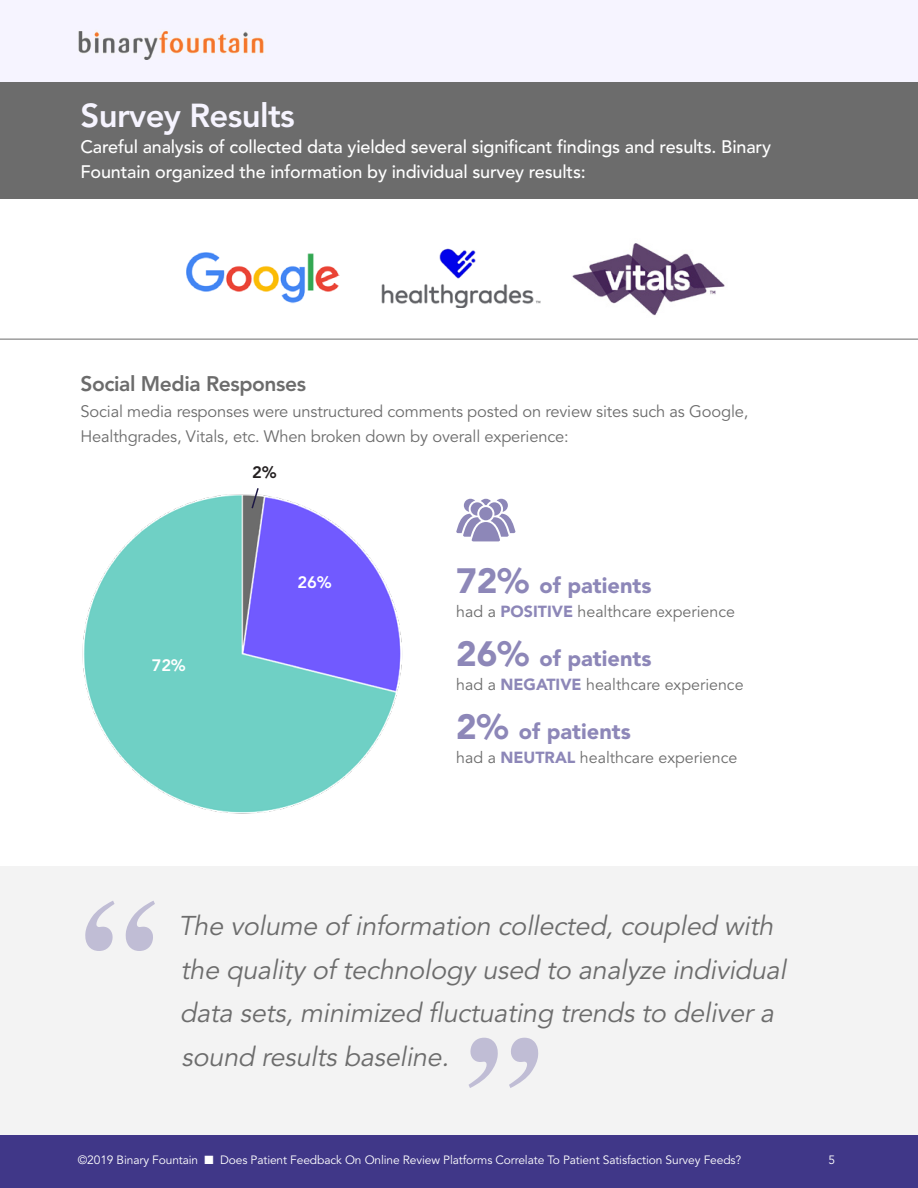
<style>
.page{position:relative;width:918px;height:1188px;background:#fff}
.page>*{position:absolute;margin:0;border:0;box-sizing:border-box;transform-origin:0 0}
.t1{font:700 150px "Times";color:#8d87b8}
.subhead_1_org{font:800 33px "Avenir";letter-spacing:-.02em;color:#f6f4ff}
.t2{font:italic 27px/43.5px "Avenir";color:#6c6c6c}
.bullets_1{font:900 21.9px "Avenir";color:#8d87b8}
.subhead_2_gray{font:800 21px "Avenir";letter-spacing:-.02em;color:#6c6c6c}
.t3{font:500 18px/25.5px "Avenir";letter-spacing:-.01em;color:#fff}
.t4{font:16.5px/25.5px "Avenir";letter-spacing:-.01em;color:#6c6c6c}
.t5{font:800 16.5px "Avenir";color:#fff}
.t6{font:800 16.5px "Avenir";color:#231f20}
.bullets_1-2{font:16.05px "Avenir";color:#6c6c6c}
.t7{font:12px "Avenir";letter-spacing:-.01em;color:#fff}
.s1{font-size:34.95px}
.s2{font-weight:900;color:#8d87b8}
</style>
<div class="page">
<div style="left:0;top:82px;width:918px;height:117px;background:#6c6c6c"></div>
<div style="left:0;top:866px;width:918px;height:283px;background:#f3f3f3"></div>
<div style="left:0;top:0;width:918px;height:82px;background:#f6f4ff"></div>
<img style="left:78px;top:30px;width:186px;height:29px">
<div style="left:0;top:1135px;width:918px;height:53px;background:#403788"></div>
<svg style="left:456px;top:499px;width:60px;height:42px"></svg>
<img style="left:82px;top:494px;width:320px;height:320px">
<svg style="left:250px;top:488px;width:10px;height:22px"></svg>
<img style="left:187px;top:252px;width:153px;height:52px">
<img style="left:381px;top:249px;width:160px;height:58px">
<img style="left:572px;top:243px;width:153px;height:73px">
<hr style="left:0;top:339px;width:918px;height:1px;background:#6c6c6c">
<p class="subhead_1_org" style="left:80px;top:96px;width:216px">Survey Results</p>
<p class="t3" style="left:80px;top:134px;width:692px">Careful analysis of collected data yielded several significant findings and results. Binary<br>Fountain organized the information by individual survey results:</p>
<p class="subhead_2_gray" style="left:80px;top:371px;width:227px">Social Media Responses</p>
<p class="t4" style="left:80px;top:399px;width:670px">Social media responses were unstructured comments posted on review sites such as Google,<br>Healthgrades, Vitals, etc. When broken down by overall experience:</p>
<p class="t5" style="left:152px;top:655px;width:36px">72%</p>
<p class="t6" style="left:252px;top:462px;width:26px">2%</p>
<p class="t5" style="left:298px;top:573px;width:36px">26%</p>
<p class="bullets_1" style="left:456px;top:572px;width:197px"><span class="s1">72%</span> of patients</p>
<p class="bullets_1-2" style="left:456px;top:603px;width:280px">had a <span class="s2">POSITIVE</span> healthcare experience</p>
<p class="bullets_1" style="left:456px;top:645px;width:197px"><span class="s1">26%</span> of patients</p>
<p class="bullets_1-2" style="left:456px;top:676px;width:289px">had a <span class="s2">NEGATIVE</span> healthcare experience</p>
<p class="bullets_1" style="left:456px;top:718px;width:176px"><span class="s1">2%</span> of patients</p>
<p class="bullets_1-2" style="left:456px;top:749px;width:283px">had a <span class="s2">NEUTRAL</span> healthcare experience</p>
<h1 class="t1" style="left:74px;top:810px;width:99px">“</h1>
<p class="t2" style="left:178px;top:905px;width:615px">The volume of information collected,coupled with the quality of technology used to analyze individual data sets,minimized fluctuating trends to delivera sound results baseline.</p>
<h1 class="t1" style="left:549px;top:1179px;width:99px;rotate:-180deg">“</h1>
<p class="t7" style="left:78px;top:1153px;width:665px">©2019 Binary Fountain ■ Does Patient Feedback On Online Review Platforms Correlate To Patient Satisfaction Survey Feeds?</p>
<p class="t7" style="left:829px;top:1153px;width:8px">5</p>
</div>
